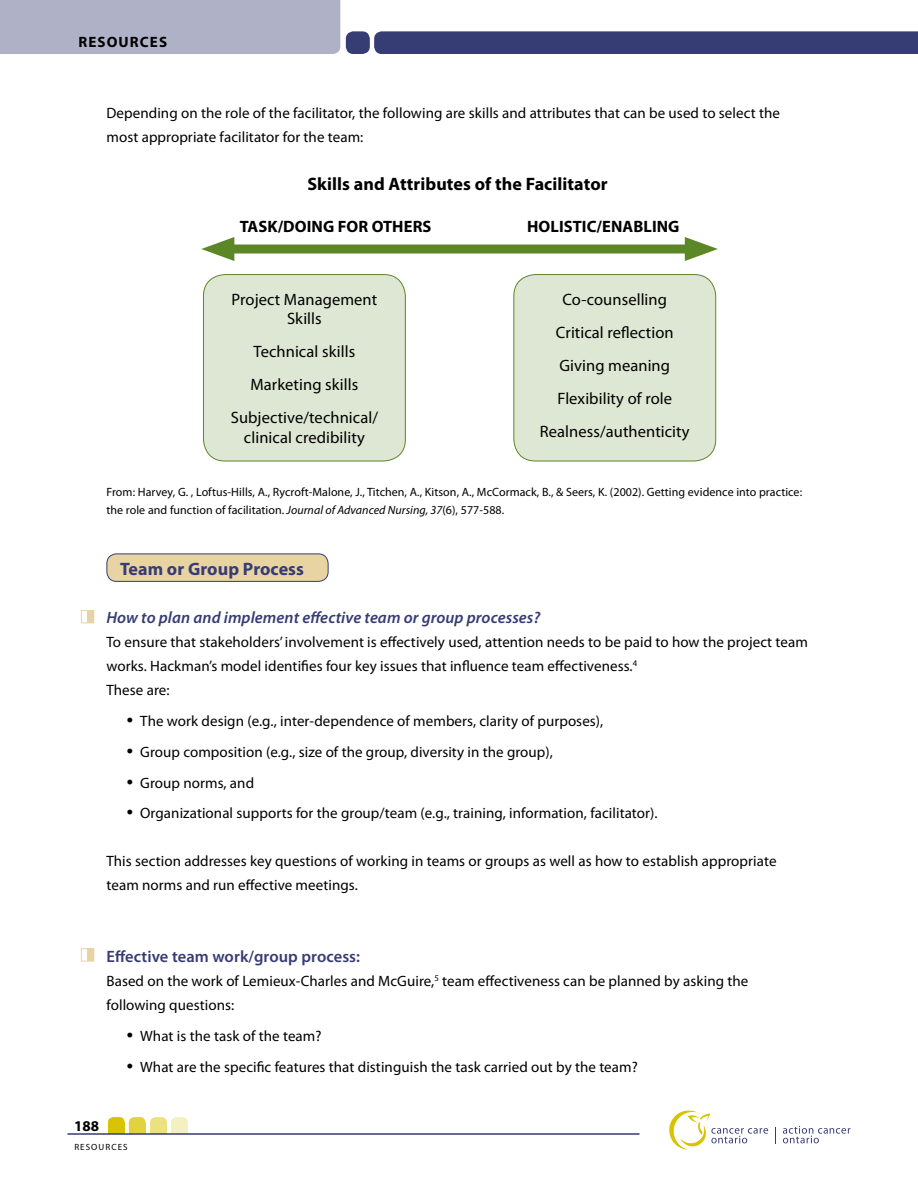
<style>
.page{position:relative;width:918px;height:1188px;background:#fff}
.page>*{position:absolute;margin:0;border:0;box-sizing:border-box;transform-origin:0 0}
.t1{font:700 18px "Myriad Pro";letter-spacing:.005em;color:#000}
.t2{font:700 18px "Myriad Pro";letter-spacing:.005em;color:#363c74}
.t3{font:16.5px/33px "Myriad Pro";letter-spacing:.005em;color:#000;text-align:center}
.t4{font:italic 600 16.5px "Myriad Pro";letter-spacing:.005em;color:#363c74}
.t5{font:700 16.5px "Myriad Pro";letter-spacing:.005em;color:#000}
.t6{font:600 16.5px "Myriad Pro";letter-spacing:.005em;color:#363c74}
.t7{font:15px/24px "Myriad Pro";letter-spacing:.005em;color:#000}
.t8{font:700 15px "Myriad Pro";letter-spacing:.075em;color:#000}
.t9{font:12px/18px "Myriad Pro";letter-spacing:.005em;color:#000}
.t10{font:9px "Myriad Pro";letter-spacing:.12em;color:#000}
.s1{font-style:italic}
.s2{font-family:"Times";font-size:18px}
</style>
<div class="page">
<div style="left:374px;top:31px;width:544px;height:23px;background:#363c74"></div>
<svg style="left:783px;top:1126px;width:68px;height:17px"></svg>
<svg style="left:775px;top:1127px;width:1px;height:16px"></svg>
<svg style="left:669px;top:1110px;width:99px;height:40px"></svg>
<div style="left:171px;top:1117px;width:17px;height:17px;background:#f5f0bf;border-radius:5px"></div>
<div style="left:171px;top:1126px;width:17px;height:8px;background:#f5f0bf"></div>
<div style="left:150px;top:1117px;width:17px;height:17px;background:#ebe180;border-radius:5px"></div>
<div style="left:150px;top:1126px;width:17px;height:8px;background:#ebe180"></div>
<div style="left:129px;top:1117px;width:17px;height:17px;background:#e1d240;border-radius:5px"></div>
<div style="left:129px;top:1123px;width:17px;height:11px;background:#e1d240"></div>
<div style="left:108px;top:1117px;width:17px;height:17px;background:#d7c300;border-radius:5px"></div>
<div style="left:108px;top:1123px;width:17px;height:11px;background:#d7c300"></div>
<hr style="left:68px;top:1133px;width:572px;height:2px;background:#363c74">
<div style="left:85px;top:0;width:255px;height:54px;background:#afb1c7"></div>
<div style="left:0;top:0;width:85px;height:54px;background:#afb1c7"></div>
<div style="left:346px;top:31px;width:24px;height:23px;background:#363c74;border-radius:8px"></div>
<div style="left:107px;top:554px;width:221px;height:27px;background:#e8d3a2;border-radius:10px"></div>
<div style="left:107px;top:554px;width:222px;height:28px;border:1px solid #363c74;border-radius:10px"></div>
<div style="left:203px;top:275px;width:202px;height:186px;background:#dee7d4;border-radius:22px"></div>
<div style="left:203px;top:274px;width:203px;height:187px;border:1px solid #5c8727;border-radius:22px"></div>
<div style="left:514px;top:275px;width:202px;height:186px;background:#dee7d4;border-radius:22px"></div>
<div style="left:513px;top:274px;width:203px;height:187px;border:1px solid #5c8727;border-radius:22px"></div>
<div style="left:220px;top:244px;width:479px;height:10px;background:#5c8727"></div>
<svg style="left:201px;top:237px;width:33px;height:24px"></svg>
<svg style="left:685px;top:237px;width:33px;height:24px"></svg>
<div style="left:88px;top:610px;width:6px;height:13px;background:#e8d3a2"></div>
<div style="left:81px;top:610px;width:13px;height:13px;border:1px solid #e8d3a2"></div>
<div style="left:88px;top:949px;width:6px;height:12px;background:#e8d3a2"></div>
<div style="left:81px;top:948px;width:13px;height:14px;border:1px solid #e8d3a2"></div>
<p class="t8" style="left:78px;top:32px;width:90px">RESOURCES</p>
<p class="t7" style="left:106px;top:101px;width:675px">Depending on the role of the facilitator, the following are skills and attributes that can be used to select the most appropriate facilitator for the team:</p>
<p class="t1" style="left:307px;top:172px;width:302px">Skills and Attributes of the Facilitator</p>
<p class="t5" style="left:240px;top:216px;width:193px">TASK/DOING FOR OTHERS</p>
<p class="t5" style="left:527px;top:216px;width:154px">HOLISTIC/ENABLING</p>
<p class="t3" style="left:232px;top:289px;width:147px;line-height:19.5px">Project Management<br>Skills</p>
<p class="t3" style="left:231px;top:335px;width:149px">Technical skills<br>Marketing skills<br>Subjective/technical/</p>
<p class="t3" style="left:244px;top:420px;width:122px">clinical credibility</p>
<p class="t3" style="left:540px;top:282px;width:151px">Co-counselling<br>Critical reflection<br>Giving meaning<br>Flexibility of role<br>Realness/authenticity</p>
<p class="t9" style="left:106px;top:483px;width:697px">From: Harvey, G. , Loftus-Hills, A., Rycroft-Malone, J., Titchen, A., Kitson, A., McCormack, B., &amp; Seers, K. (2002). Getting evidence into practice: the role and function of facilitation. <span class="s1">Journal of Advanced Nursing, 37</span>(6), 577-588.</p>
<p class="t2" style="left:120px;top:558px;width:185px">Team or Group Process</p>
<p class="t4" style="left:106px;top:607px;width:435px">How to plan and implement effective team or group processes?</p>
<p class="t7" style="left:106px;top:630px;width:703px">To ensure that stakeholders’ involvement is effectively used, attention needs to be paid to how the project team works. Hackman’s model identifies four key issues that influence team effectiveness.<sup>4<br></sup>These are:</p>
<p class="t7" style="left:127px;top:709px;width:478px"><span class="s2">•</span> The work design (e.g., inter-dependence of members, clarity of purposes),</p>
<p class="t7" style="left:127px;top:740px;width:428px"><span class="s2">•</span> Group composition (e.g., size of the group, diversity in the group),</p>
<p class="t7" style="left:127px;top:770px;width:129px"><span class="s2">•</span> Group norms, and</p>
<p class="t7" style="left:127px;top:801px;width:532px"><span class="s2">•</span> Organizational supports for the group/team (e.g., training, information, facilitator).</p>
<p class="t7" style="left:106px;top:849px;width:672px">This section addresses key questions of working in teams or groups as well as how to establish appropriate team norms and run effective meetings.</p>
<p class="t6" style="left:106px;top:946px;width:255px">Effective team work/group process:</p>
<p class="t7" style="left:106px;top:969px;width:643px">Based on the work of Lemieux-Charles and McGuire,<sup>5</sup> team effectiveness can be planned by asking the following questions:</p>
<p class="t7" style="left:127px;top:1024px;width:196px"><span class="s2">•</span> What is the task of the team?</p>
<p class="t7" style="left:127px;top:1055px;width:513px"><span class="s2">•</span> What are the specific features that distinguish the task carried out by the team?</p>
<p class="t8" style="left:74px;top:1116px;width:26px">188</p>
<p class="t10" style="left:74px;top:1141px;width:55px">RESOURCES</p>
</div>
